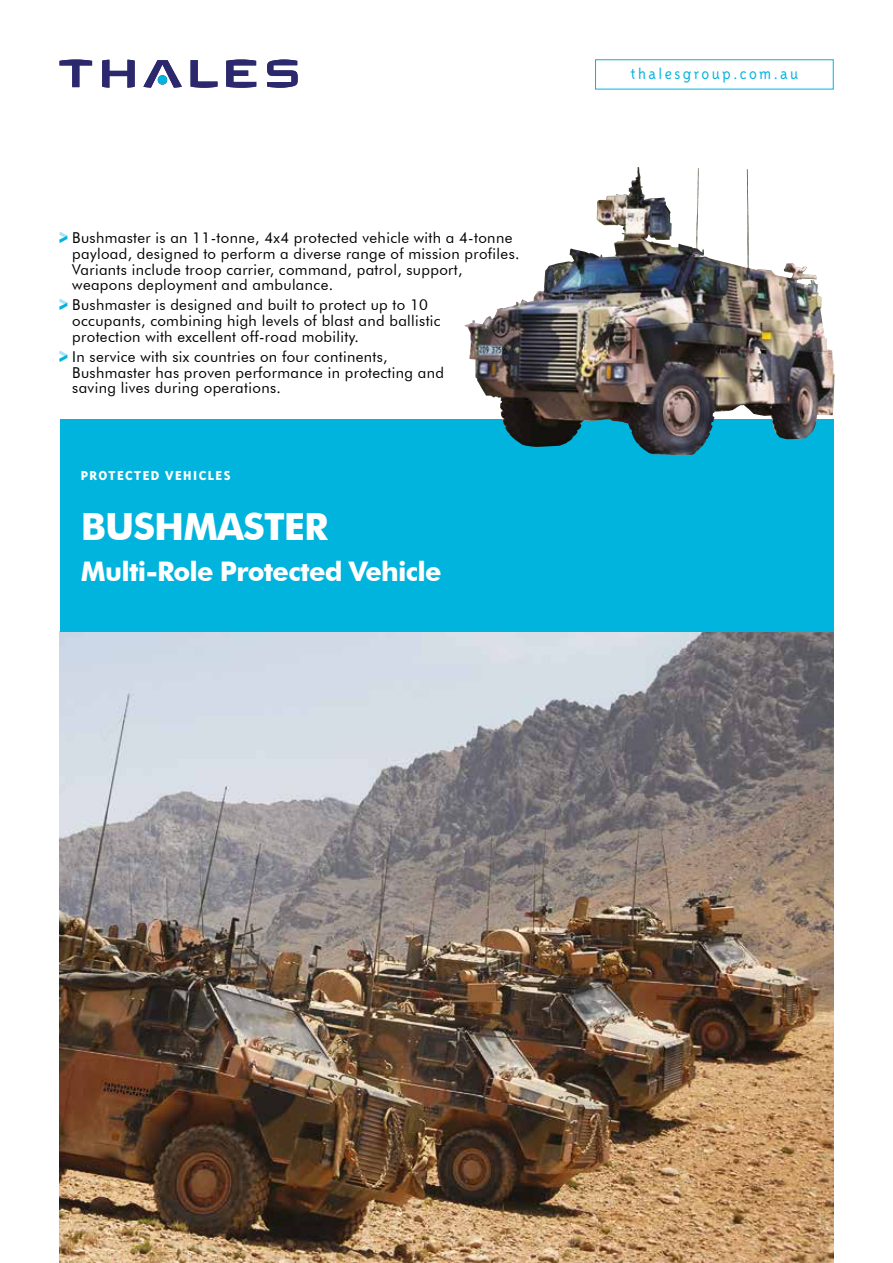
<style>
.page{position:relative;width:893px;height:1263px;background:#fff}
.page>*{position:absolute;margin:0;border:0;box-sizing:border-box;transform-origin:0 0}
.t1{font:700 37.5px "Futura BT";letter-spacing:-.025em;color:#fff}
.t2{font:700 27px "Futura BT";letter-spacing:-.025em;color:#fff}
.t3{font:300 16.5px "Triplex Sans";letter-spacing:.145em;color:#00b4dd}
.t4{font:15px/15.8px "Futura BT";letter-spacing:.025em;color:#000}
.t5{font:800 15px "Triplex Sans";letter-spacing:.095em;color:#fff}
.s1{font-family:"Thales 2014 Arrow";color:#00b4dd}
</style>
<div class="page">
<img style="left:60px;top:631px;width:773px;height:632px">
<div style="left:60px;top:419px;width:773px;height:212px;background:#00b4dd"></div>
<svg style="left:267px;top:60px;width:31px;height:28px"></svg>
<svg style="left:226px;top:60px;width:30px;height:28px"></svg>
<svg style="left:191px;top:60px;width:27px;height:28px"></svg>
<svg style="left:143px;top:60px;width:39px;height:28px"></svg>
<div style="left:158px;top:75px;width:9px;height:10px;background:#00b4dd;border-radius:50%"></div>
<svg style="left:102px;top:60px;width:33px;height:28px"></svg>
<svg style="left:60px;top:60px;width:32px;height:27px"></svg>
<img style="left:464px;top:170px;width:371px;height:285px">
<p class="t4" style="left:72px;top:230px;width:449px;text-indent:-13px"><span class="s1">•</span> Bushmaster is an 11-tonne, 4x4 protected vehicle with a 4-tonne payload, designed to perform a diverse range of mission profiles.<br>Variants include troop carrier, command, patrol, support, weapons deployment and ambulance.</p>
<p class="t4" style="left:72px;top:297px;width:370px;text-indent:-13px"><span class="s1">•</span> Bushmaster is designed and built to protect up to 10 occupants, combining high levels of blast and ballistic protection with excellent off-road mobility.</p>
<p class="t4" style="left:72px;top:348px;width:373px;text-indent:-13px"><span class="s1">•</span> In service with six countries on four continents,<br>Bushmaster has proven performance in protecting and saving lives during operations.</p>
<p class="t5" style="left:81px;top:467px;width:151px">PROTECTED VEHICLES</p>
<h1 class="t1" style="left:81px;top:504px;width:249px">BUSHMASTER</h1>
<h2 class="t2" style="left:81px;top:555px;width:362px">Multi-Role Protected Vehicle</h2>
<p class="t3" style="left:630px;top:65px;width:169px">thalesgroup.com.au</p>
</div>
